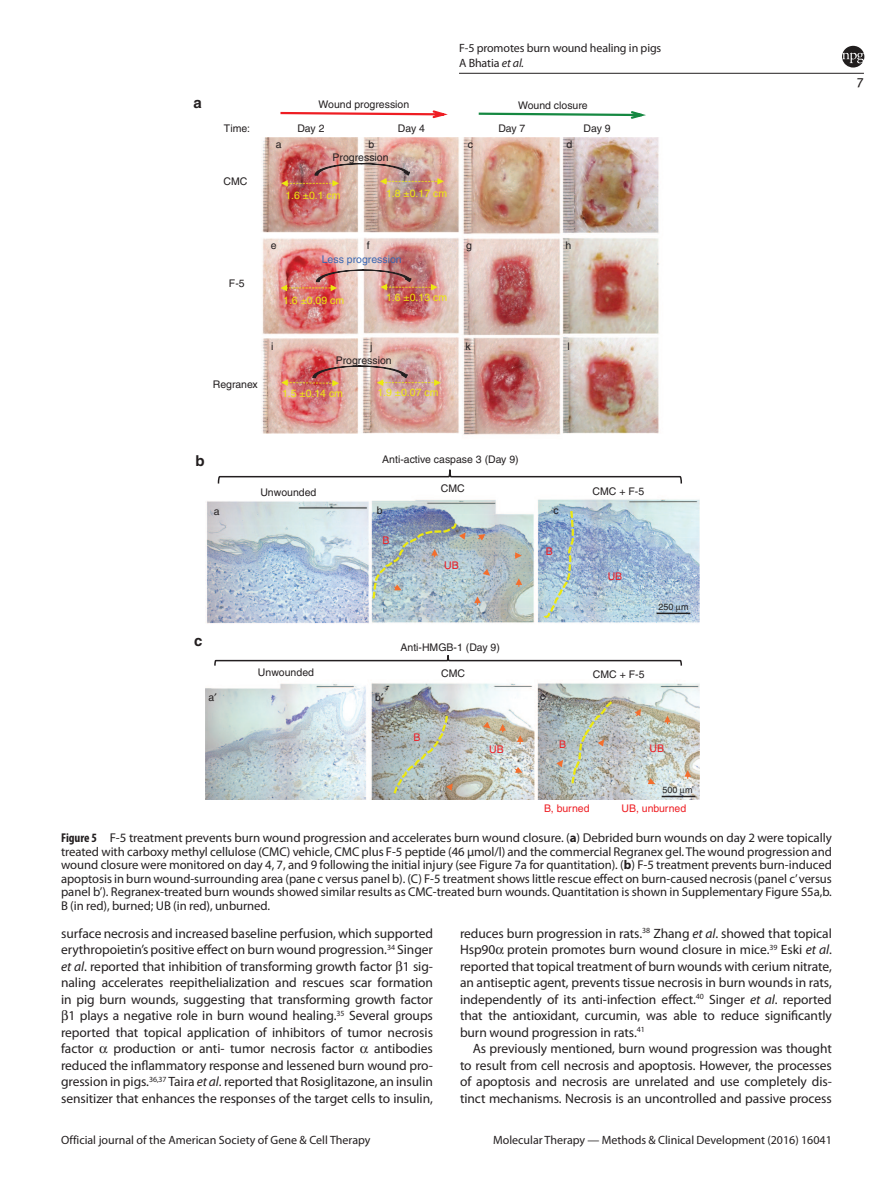
<style>
.page{position:relative;width:893px;height:1187px;background:#fff}
.page>*{position:absolute;margin:0;border:0;box-sizing:border-box;transform-origin:0 0}
.t1{font:700 15px "Helvetica";color:#231f20}
.t2{font:13.5px/16.5px "Myriad Pro";letter-spacing:-.005em;color:#231f20;text-align:justify}
.t3{font:13.5px "Meta Book LF";color:#231f20}
.t4{font:12.75px/13.5px "Myriad Pro";letter-spacing:-.005em;color:#231f20;text-align:justify}
.t5{font:12px/15px "Myriad Pro";color:#231f20}
.t6{font:10.5px "Helvetica";color:#231f20}
.t7{font:10.5px "Helvetica";color:#ece810}
.t8{font:10.5px "Helvetica";color:#ee1d23}
.t9{font:10.5px "Helvetica";color:#3967b2}
.t10{font:9px "Helvetica";color:#231f20}
.s1{font-style:italic}
.s2{font-weight:700;font-stretch:condensed}
.s3{font-weight:700}
</style>
<div class="page">
<svg style="left:842px;top:46px;width:22px;height:21px"></svg>
<hr style="left:459px;top:73px;width:405px;height:1px;background:#231f20">
<img style="left:205px;top:138px;width:494px;height:661px">
<img style="left:281px;top:365px;width:160px;height:21px">
<img style="left:280px;top:269px;width:157px;height:22px">
<img style="left:281px;top:163px;width:163px;height:23px">
<svg style="left:217px;top:468px;width:466px;height:17px"></svg>
<svg style="left:474px;top:596px;width:7px;height:8px"></svg>
<svg style="left:483px;top:569px;width:7px;height:6px"></svg>
<svg style="left:516px;top:578px;width:6px;height:8px"></svg>
<svg style="left:515px;top:552px;width:7px;height:7px"></svg>
<svg style="left:478px;top:534px;width:7px;height:6px"></svg>
<img style="left:371px;top:520px;width:95px;height:81px">
<svg style="left:542px;top:508px;width:33px;height:112px;background:#a4beca"></svg>
<svg style="left:213px;top:654px;width:470px;height:13px"></svg>
<svg style="left:664px;top:715px;width:7px;height:9px"></svg>
<svg style="left:635px;top:708px;width:6px;height:8px"></svg>
<svg style="left:684px;top:770px;width:7px;height:8px"></svg>
<svg style="left:648px;top:778px;width:7px;height:6px"></svg>
<svg style="left:280px;top:110px;width:168px;height:8px"></svg>
<svg style="left:479px;top:111px;width:167px;height:8px"></svg>
<hr style="left:656px;top:612px;width:34px;height:2px;background:#231f20">
<hr style="left:662px;top:795px;width:33px;height:2px;background:#231f20">
<img style="left:391px;top:692px;width:224px;height:104px">
<svg style="left:676px;top:605px;width:5px;height:7px"></svg>
<svg style="left:680px;top:788px;width:5px;height:7px"></svg>
<p class="t1" style="left:193px;top:93px;width:10px">a</p>
<p class="t5" style="left:459px;top:40px;width:204px">F-5 promotes burn wound healing in pigs<br>A Bhatia <span class="s1">et al.</span></p>
<p class="t6" style="left:319px;top:98px;width:92px">Wound progression</p>
<p class="t6" style="left:518px;top:100px;width:71px">Wound closure</p>
<p class="t6" style="left:224px;top:123px;width:28px">Time:</p>
<p class="t6" style="left:297px;top:123px;width:29px">Day 2</p>
<p class="t6" style="left:398px;top:123px;width:29px">Day 4</p>
<p class="t6" style="left:498px;top:123px;width:29px">Day 7</p>
<p class="t6" style="left:584px;top:123px;width:29px">Day 9</p>
<p class="t6" style="left:276px;top:138px;width:7px">a</p>
<p class="t6" style="left:368px;top:138px;width:7px">b</p>
<p class="t6" style="left:468px;top:138px;width:7px">c</p>
<p class="t6" style="left:567px;top:138px;width:7px">d</p>
<p class="t6" style="left:223px;top:175px;width:25px">CMC</p>
<p class="t6" style="left:333px;top:151px;width:58px">Progression</p>
<p class="t7" style="left:285px;top:189px;width:57px">1.6 ±0.1 cm</p>
<p class="t7" style="left:386px;top:187px;width:62px">1.8 ±0.17 cm</p>
<p class="t6" style="left:229px;top:277px;width:17px">F-5</p>
<p class="t6" style="left:271px;top:239px;width:7px">e</p>
<p class="t6" style="left:367px;top:239px;width:4px">f</p>
<p class="t6" style="left:466px;top:239px;width:7px">g</p>
<p class="t6" style="left:565px;top:239px;width:7px">h</p>
<p class="t9" style="left:322px;top:253px;width:81px">Less progression</p>
<p class="t7" style="left:283px;top:294px;width:62px">1.6 ±0.09 cm</p>
<p class="t7" style="left:386px;top:291px;width:62px">1.6 ±0.13 cm</p>
<p class="t6" style="left:213px;top:378px;width:46px">Regranex</p>
<p class="t6" style="left:271px;top:340px;width:4px">i</p>
<p class="t6" style="left:370px;top:340px;width:4px">j</p>
<p class="t6" style="left:465px;top:340px;width:7px">k</p>
<p class="t6" style="left:567px;top:340px;width:4px">l</p>
<p class="t6" style="left:336px;top:354px;width:58px">Progression</p>
<p class="t7" style="left:282px;top:387px;width:62px">1.5 ±0.14 cm</p>
<p class="t7" style="left:377px;top:386px;width:62px">1.9 ±0.07 cm</p>
<p class="t1" style="left:195px;top:451px;width:11px">b</p>
<p class="t6" style="left:260px;top:486px;width:58px">Unwounded</p>
<p class="t6" style="left:382px;top:453px;width:138px">Anti-active caspase 3 (Day 9)</p>
<p class="t6" style="left:441px;top:482px;width:25px">CMC</p>
<p class="t6" style="left:214px;top:505px;width:7px">a</p>
<p class="t6" style="left:377px;top:504px;width:7px">b</p>
<p class="t8" style="left:382px;top:534px;width:9px">B</p>
<p class="t8" style="left:444px;top:559px;width:16px">UB</p>
<p class="t6" style="left:553px;top:504px;width:7px">c</p>
<p class="t8" style="left:546px;top:545px;width:9px">B</p>
<p class="t6" style="left:593px;top:485px;width:53px">CMC + F-5</p>
<p class="t8" style="left:608px;top:570px;width:16px">UB</p>
<p class="t1" style="left:194px;top:632px;width:10px">c</p>
<p class="t6" style="left:400px;top:641px;width:101px">Anti-HMGB-1 (Day 9)</p>
<p class="t6" style="left:258px;top:666px;width:58px">Unwounded</p>
<p class="t6" style="left:441px;top:667px;width:25px">CMC</p>
<p class="t6" style="left:593px;top:668px;width:53px">CMC + F-5</p>
<p class="t10" style="left:658px;top:601px;width:32px">250 m</p>
<p class="t6" style="left:208px;top:691px;width:7px">a</p>
<p class="t6" style="left:375px;top:691px;width:7px">b</p>
<p class="t6" style="left:540px;top:690px;width:7px">c</p>
<p class="t8" style="left:414px;top:731px;width:9px">B</p>
<p class="t8" style="left:489px;top:743px;width:16px">UB</p>
<p class="t8" style="left:559px;top:738px;width:9px">B</p>
<p class="t8" style="left:649px;top:741px;width:16px">UB</p>
<p class="t10" style="left:662px;top:784px;width:32px">500 m</p>
<p class="t8" style="left:544px;top:802px;width:47px">B, burned</p>
<p class="t8" style="left:622px;top:802px;width:66px">UB, unburned</p>
<p class="t4" style="left:61px;top:830px;width:772px"><span class="s2">Figure 5</span> F-5 treatment prevents burn wound progression and accelerates burn wound closure. (<span class="s3">a</span>) Debrided burn wounds on day 2 were topically treated with carboxy methyl cellulose (CMC) vehicle, CMC plus F-5 peptide (46 μmol/l) and the commercial Regranex gel. The wound progression and wound closure were monitored on day 4, 7, and 9 following the initial injury (see Figure 7a for quantitation). (<span class="s3">b</span>) F-5 treatment prevents burn-induced apoptosis in burn wound-surrounding area (pane c versus panel b). (C) F-5 treatment shows little rescue effect on burn-caused necrosis (panel c’ versus panel b’). Regranex-treated burn wounds showed similar results as CMC-treated burn wounds. Quantitation is shown in Supplementary Figure S5a,b.<br>B (in red), burned; UB (in red), unburned.</p>
<p class="t2" style="left:61px;top:924px;width:373px">surface necrosis and increased baseline perfusion, which supported</p>
<p class="t2" style="left:61px;top:941px;width:373px">erythropoietin’s positive effect on burn wound progression.<sup>34</sup> Singer</p>
<p class="t2" style="left:61px;top:957px;width:373px"><span class="s1">et al</span>. reported that inhibition of transforming growth factor 1 sig-</p>
<p class="t2" style="left:61px;top:974px;width:373px">naling accelerates reepithelialization and rescues scar formation</p>
<p class="t2" style="left:61px;top:990px;width:373px">in pig burn wounds, suggesting that transforming growth factor</p>
<p class="t2" style="left:68px;top:1007px;width:366px">1 plays a negative role in burn wound healing.<sup>35</sup> Several groups</p>
<p class="t2" style="left:61px;top:1023px;width:373px">reported that topical application of inhibitors of tumor necrosis</p>
<p class="t2" style="left:61px;top:1040px;width:34px">factor</p>
<p class="t2" style="left:113px;top:1040px;width:242px">production or anti- tumor necrosis factor</p>
<p class="t2" style="left:61px;top:1040px;width:373px;text-indent:313px">antibodies reduced the inflammatory response and lessened burn wound pro&shy;gression in pigs.<sup>36,37</sup> Taira <span class="s1">et al</span>. reported that Rosiglitazone, an insulin sensitizer that enhances the responses of the target cells to insulin,</p>
<p class="t2" style="left:460px;top:924px;width:373px">reduces burn progression in rats.<sup>38</sup> Zhang <span class="s1">et al</span>. showed that topical Hsp90 protein promotes burn wound closure in mice.<sup>39</sup> Eski <span class="s1">et al</span>. reported that topical treatment of burn wounds with cerium nitrate, an antiseptic agent, prevents tissue necrosis in burn wounds in rats, independently of its anti-infection effect.<sup>40</sup> Singer <span class="s1">et al</span>. reported that the antioxidant, curcumin, was able to reduce significantly burn wound progression in rats.<sup>41</sup></p>
<p class="t2" style="left:460px;top:1040px;width:373px;text-indent:13px">As previously mentioned, burn wound progression was thought to result from cell necrosis and apoptosis. However, the processes of apoptosis and necrosis are unrelated and use completely dis&shy;tinct mechanisms. Necrosis is an uncontrolled and passive process</p>
<p class="t5" style="left:61px;top:1132px;width:311px">Official journal of the American Society of Gene &amp; Cell Therapy</p>
<p class="t5" style="left:493px;top:1132px;width:340px">Molecular Therapy — Methods &amp; Clinical Development (2016) 16041</p>
<p class="t3" style="left:856px;top:75px;width:9px">7</p>
</div>
